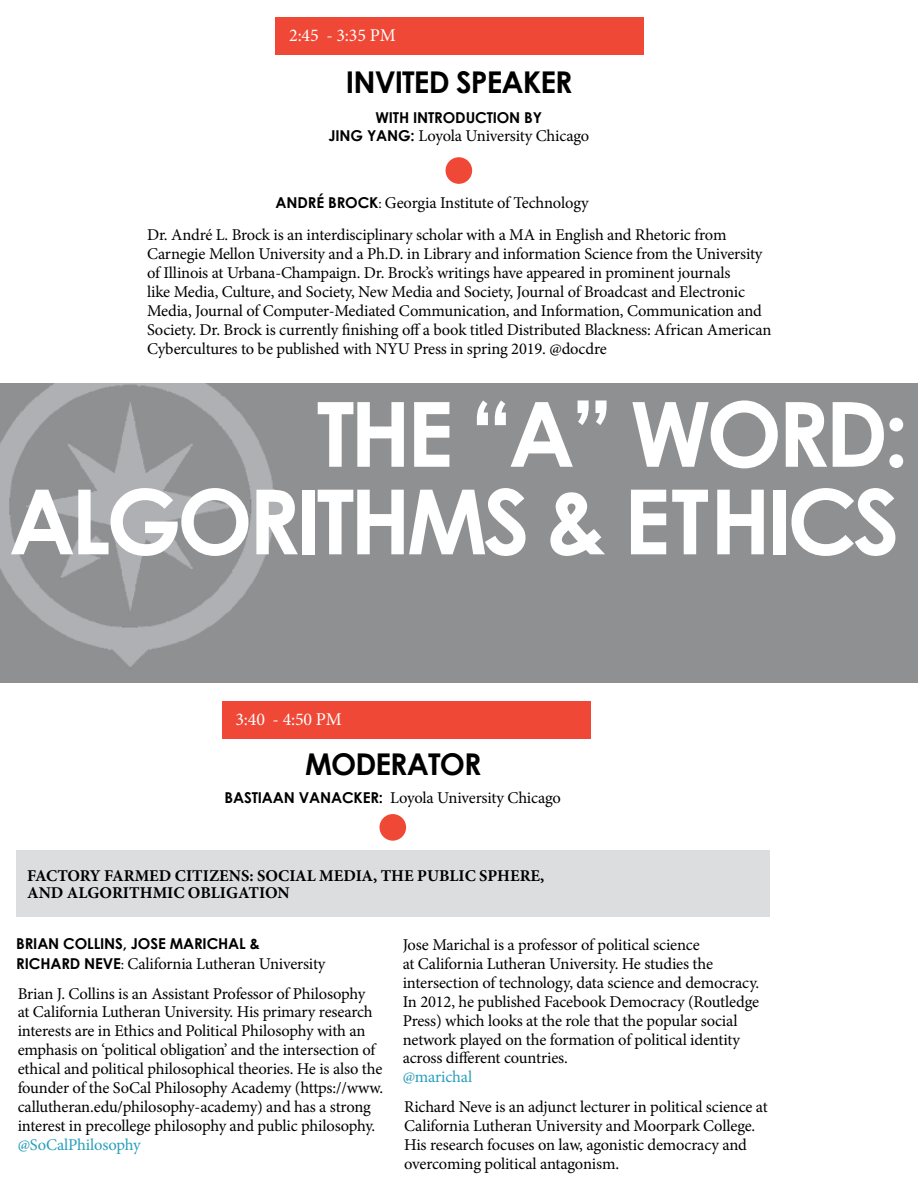
<style>
.page{position:relative;width:918px;height:1188px;background:#fff}
.page>*{position:absolute;margin:0;border:0;box-sizing:border-box;transform-origin:0 0}
.t1{font:700 90px/87.6px "Century Gothic";letter-spacing:-.05em;color:#fff;text-align:right}
.t2{font:700 30px "Century Gothic";letter-spacing:-.03em;color:#000}
.t3{font:18px "Minion Pro";letter-spacing:-.01em;color:#fff}
.t4{font:16.5px/18.9px "Minion Pro";letter-spacing:-.01em;color:#000}
.t5{font:700 16.5px/16.5px "Minion Pro";color:#000}
.t6{font:700 15px "Century Gothic";letter-spacing:-.01em;color:#000}
.s1{font-family:"Century Gothic";font-weight:700;font-size:15px}
.s2{font-size:15px}
.s3{color:#289ebc}
</style>
<div class="page">
<img style="left:0;top:384px;width:918px;height:298px">
<div style="left:446px;top:157px;width:26px;height:27px;background:#ef4836;border-radius:50%"></div>
<div style="left:379px;top:814px;width:27px;height:27px;background:#ef4836;border-radius:50%"></div>
<div style="left:16px;top:850px;width:754px;height:67px;background:#dcddde"></div>
<div style="left:276px;top:17px;width:368px;height:37px;background:#ef4836"></div>
<div style="left:222px;top:702px;width:368px;height:37px;background:#ef4836"></div>
<p class="t3" style="left:289px;top:23px;width:108px">2:45 - 3:35 PM</p>
<p class="t2" style="left:346px;top:63px;width:228px">INVITED SPEAKER</p>
<p class="t6" style="left:376px;top:108px;width:168px">WITH INTRODUCTION BY</p>
<p class="t4" style="left:328px;top:127px;width:262px"><span class="s1">JING YANG:</span> Loyola University Chicago</p>
<p class="t4" style="left:147px;top:187px;width:581px;line-height:31.5px;text-align:center"><span class="s1">ANDRÉ BROCK</span><span class="s2">:</span> Georgia Institute of Technology<br>Dr. André L. Brock is an interdisciplinary scholar with a MA in English and Rhetoric from</p>
<p class="t4" style="left:147px;top:244px;width:626px">Carnegie Mellon University and a Ph.D. in Library and information Science from the University of Illinois at Urbana-Champaign. Dr. Brock’s writings have appeared in prominent journals<br>like Media, Culture, and Society, New Media and Society, Journal of Broadcast and Electronic Media, Journal of Computer-Mediated Communication, and Information, Communication and Society. Dr. Brock is currently finishing off a book titled Distributed Blackness: African American Cybercultures to be published with NYU Press in spring 2019. @docdre</p>
<p class="t1" style="left:9px;top:388px;width:902px">THE “A” WORD:<br>ALGORITHMS &amp; ETHICS</p>
<p class="t3" style="left:236px;top:707px;width:108px">3:40 - 4:50 PM</p>
<p class="t2" style="left:305px;top:745px;width:178px">MODERATOR</p>
<p class="t4" style="left:225px;top:788px;width:338px"><span class="s1">BASTIAAN VANACKER:</span> Loyola University Chicago</p>
<p class="t5" style="left:27px;top:868px;width:519px">FACTORY FARMED CITIZENS: SOCIAL MEDIA, THE PUBLIC SPHERE,<br>AND ALGORITHMIC OBLIGATION</p>
<p class="t6" style="left:16px;top:934px;width:245px">BRIAN COLLINS, JOSE MARICHAL &amp;</p>
<p class="t4" style="left:16px;top:949px;width:351px;line-height:29.8px"><span class="s1">RICHARD NEVE</span><span class="s2">:</span> California Lutheran University<br>Brian J. Collins is an Assistant Professor of Philosophy</p>
<p class="t4" style="left:18px;top:1003px;width:367px">at California Lutheran University. His primary research interests are in Ethics and Political Philosophy with an emphasis on ‘political obligation’ and the intersection of ethical and political philosophical theories. He is also the founder of the SoCal Philosophy Academy (https://www. callutheran.edu/philosophy-academy) and has a strong interest in precollege philosophy and public philosophy. <span class="s3">@SoCalPhilosophy</span></p>
<p class="t4" style="left:403px;top:935px;width:358px">Jose Marichal is a professor of political science<br>at California Lutheran University. He studies the intersection of technology, data science and democracy.<br>In 2012, he published Facebook Democracy (Routledge Press) which looks at the role that the popular social network played on the formation of political identity across different countries.<br><span class="s3">@marichal</span></p>
<p class="t4" style="left:404px;top:1098px;width:365px">Richard Neve is an adjunct lecturer in political science at California Lutheran University and Moorpark College.<br>His research focuses on law, agonistic democracy and overcoming political antagonism.</p>
</div>
